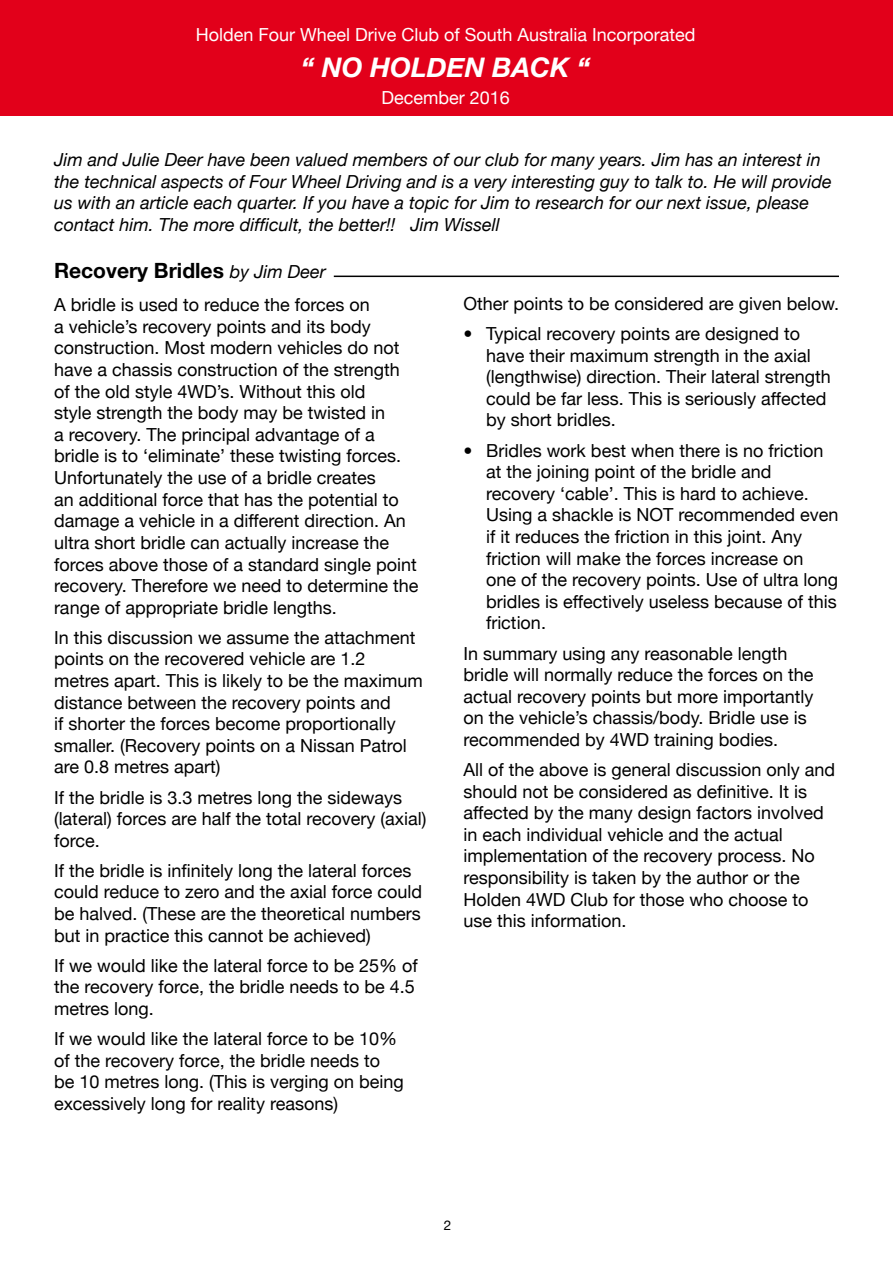
<style>
.page{position:relative;width:893px;height:1263px;background:#fff}
.page>*{position:absolute;margin:0;border:0;box-sizing:border-box;transform-origin:0 0}
.t1{font:italic 700 27px "Helvetica Neue";color:#fff}
.t2{font:700 21px "Helvetica Neue";color:#000}
.t3{font:18px/21.6px "Helvetica Neue";color:#000}
.t4{font:italic 18px/21.6px "Helvetica Neue";color:#000}
.t5{font:18px "Helvetica Neue";color:#fff}
.t6{font:13.5px "Helvetica Neue";color:#000}
.s1{font-weight:400;font-style:italic;font-size:18px}
</style>
<div class="page">
<div style="left:0;top:0;width:893px;height:116px;background:#e2001a"></div>
<hr style="left:334px;top:276px;width:505px;height:1px;background:#000">
<p class="t5" style="left:196px;top:24px;width:501px">Holden Four Wheel Drive Club of South Australia Incorporated</p>
<h1 class="t1" style="left:301px;top:51px;width:291px">“ NO HOLDEN BACK “</h1>
<p class="t5" style="left:381px;top:87px;width:130px">December 2016</p>
<p class="t4" style="left:54px;top:149px;width:779px">Jim and Julie Deer have been valued members of our club for many years. Jim has an interest in the technical aspects of Four Wheel Driving and is a very interesting guy to talk to. He will provide us with an article each quarter. If you have a topic for Jim to research for our next issue, please contact him. The more difficult, the better!! Jim Wissell</p>
<p class="t2" style="left:54px;top:257px;width:273px">Recovery Bridles <span class="s1">by Jim Deer</span></p>
<p class="t3" style="left:463px;top:292px;width:377px">Other points to be considered are given below.</p>
<p class="t3" style="left:486px;top:323px;width:346px;text-indent:-22px">• Typical recovery points are designed to have their maximum strength in the axial (lengthwise) direction. Their lateral strength could be far less. This is seriously affected by short bridles.</p>
<p class="t3" style="left:486px;top:439px;width:354px;text-indent:-22px">• Bridles work best when there is no friction at the joining point of the bridle and recovery ‘cable’. This is hard to achieve.<br>Using a shackle is NOT recommended even if it reduces the friction in this joint. Any friction will make the forces increase on<br>one of the recovery points. Use of ultra long bridles is effectively useless because of this friction.</p>
<p class="t3" style="left:463px;top:642px;width:352px">In summary using any reasonable length bridle will normally reduce the forces on the actual recovery points but more importantly on the vehicle’s chassis/body. Bridle use is recommended by 4WD training bodies.</p>
<p class="t3" style="left:463px;top:758px;width:373px">All of the above is general discussion only and should not be considered as definitive. It is affected by the many design factors involved in each individual vehicle and the actual implementation of the recovery process. No responsibility is taken by the author or the Holden 4WD Club for those who choose to use this information.</p>
<p class="t3" style="left:54px;top:294px;width:366px">A bridle is used to reduce the forces on<br>a vehicle’s recovery points and its body construction. Most modern vehicles do not have a chassis construction of the strength of the old style 4WD’s. Without this old<br>style strength the body may be twisted in<br>a recovery. The principal advantage of a bridle is to ‘eliminate’ these twisting forces.<br>Unfortunately the use of a bridle creates<br>an additional force that has the potential to damage a vehicle in a different direction. An ultra short bridle can actually increase the forces above those of a standard single point recovery. Therefore we need to determine the range of appropriate bridle lengths.</p>
<p class="t3" style="left:54px;top:626px;width:370px">In this discussion we assume the attachment points on the recovered vehicle are 1.2 metres apart. This is likely to be the maximum distance between the recovery points and<br>if shorter the forces become proportionally smaller. (Recovery points on a Nissan Patrol are 0.8 metres apart)</p>
<p class="t3" style="left:54px;top:786px;width:374px">If the bridle is 3.3 metres long the sideways (lateral) forces are half the total recovery (axial) force.</p>
<p class="t3" style="left:54px;top:859px;width:370px">If the bridle is infinitely long the lateral forces could reduce to zero and the axial force could be halved. (These are the theoretical numbers but in practice this cannot be achieved)</p>
<p class="t3" style="left:54px;top:954px;width:365px">If we would like the lateral force to be 25% of the recovery force, the bridle needs to be 4.5 metres long.</p>
<p class="t3" style="left:54px;top:1028px;width:351px">If we would like the lateral force to be 10% of the recovery force, the bridle needs to be 10 metres long. (This is verging on being excessively long for reality reasons)</p>
<p class="t6" style="left:444px;top:1217px;width:9px">2</p>
</div>
